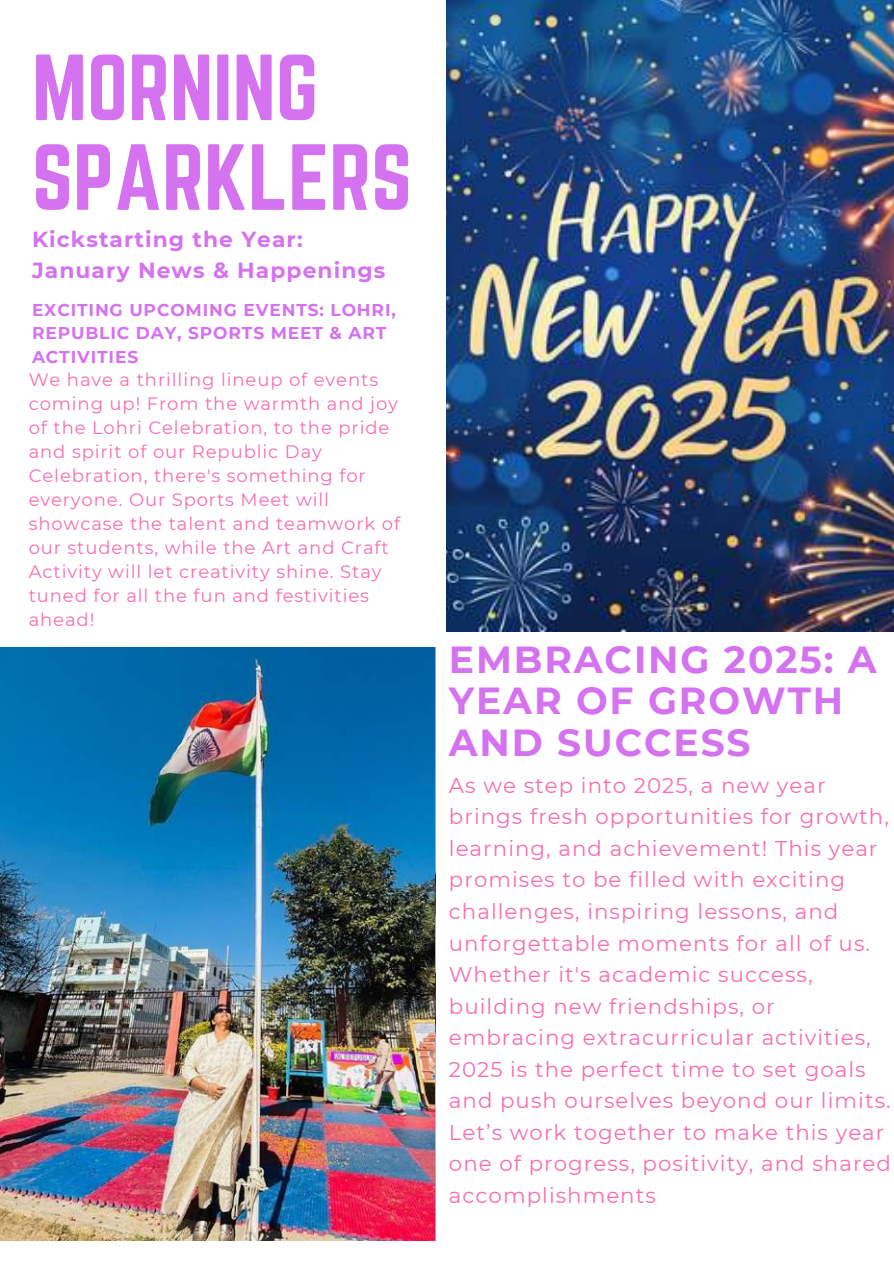
<style>
.page{position:relative;width:894px;height:1264px;background:#fff}
.page>*{position:absolute;margin:0;border:0;box-sizing:border-box;transform-origin:0 0}
.t1{font:81.9px/89.7px "Norwester";color:#d472f0}
.t2{font:700 37.5px/41.7px "Montserrat";letter-spacing:.05em;color:#d472f0}
.t3{font:700 21.75px/30.3px "Montserrat";letter-spacing:.05em;color:#d472f0}
.t4{font:21.3px/31.5px "Montserrat";letter-spacing:.05em;color:#f66eb3}
.t5{font:18px/24px "Montserrat";letter-spacing:.05em;color:#f66eb3}
.t6{font:700 17.1px/23.7px "Montserrat";letter-spacing:.05em;color:#d472f0}
</style>
<div class="page">
<img style="left:446px;top:0;width:447px;height:631px">
<img style="left:0;top:647px;width:434px;height:593px">
<h1 class="t1" style="left:32px;top:46px;width:381px">MORNING<br>SPARKLERS</h1>
<p class="t3" style="left:32px;top:223px;width:355px">Kickstarting the Year:<br>January News &amp; Happenings</p>
<p class="t6" style="left:32px;top:297px;width:365px">EXCITING UPCOMING EVENTS: LOHRI,<br>REPUBLIC DAY, SPORTS MEET &amp; ART<br>ACTIVITIES</p>
<p class="t5" style="left:29px;top:367px;width:373px">We have a thrilling lineup of events coming up! From the warmth and joy of the Lohri Celebration, to the pride and spirit of our Republic Day<br>Celebration, there's something for everyone. Our Sports Meet will showcase the talent and teamwork of our students, while the Art and Craft<br>Activity will let creativity shine. Stay tuned for all the fun and festivities ahead!</p>
<h2 class="t2" style="left:449px;top:636px;width:429px">EMBRACING 2025: A<br>YEAR OF GROWTH<br>AND SUCCESS</h2>
<p class="t4" style="left:449px;top:768px;width:443px">As we step into 2025, a new year brings fresh opportunities for growth, learning, and achievement! This year promises to be filled with exciting challenges, inspiring lessons, and unforgettable moments for all of us.<br>Whether it's academic success, building new friendships, or embracing extracurricular activities, 2025 is the perfect time to set goals and push ourselves beyond our limits.<br>Let’s work together to make this year one of progress, positivity, and shared accomplishments</p>
</div>
